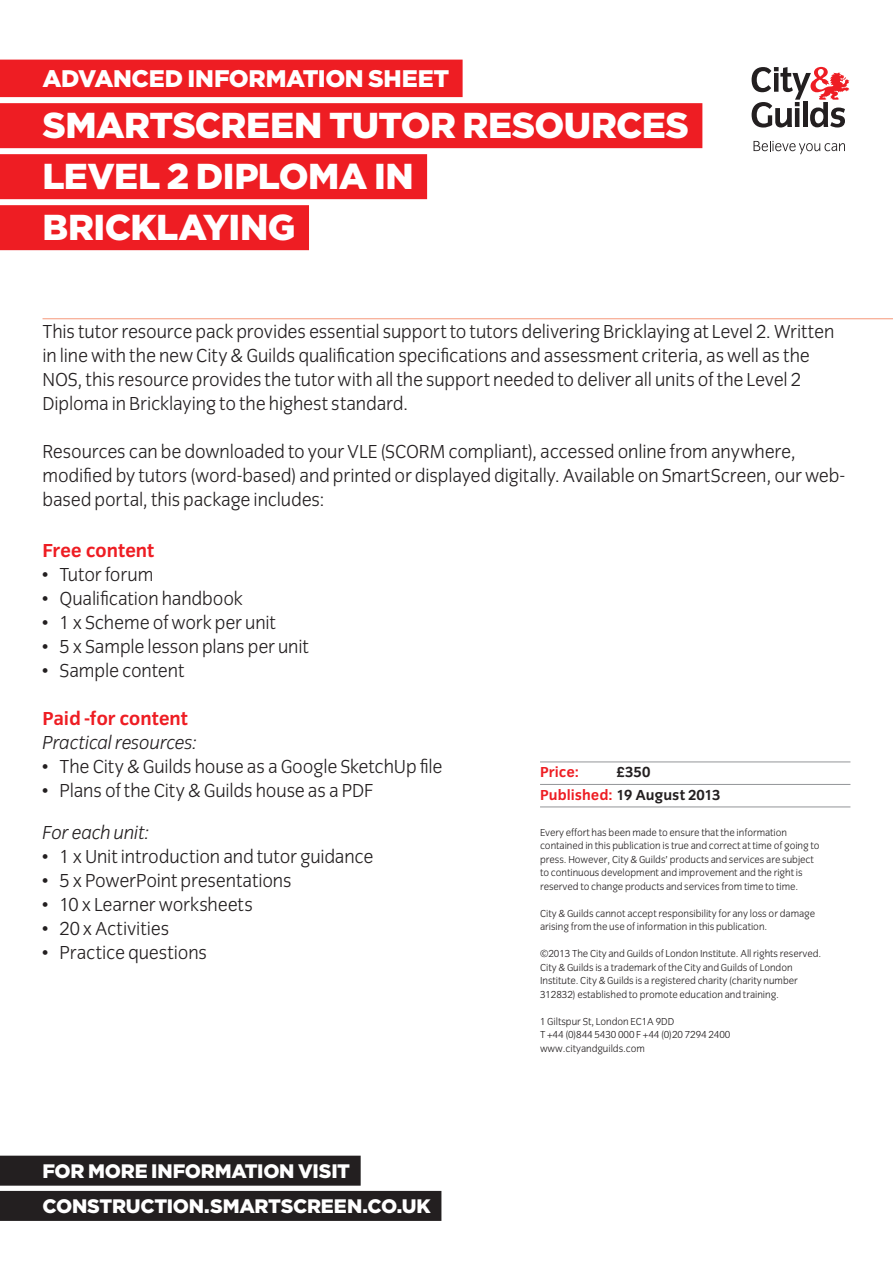
<style>
.page{position:relative;width:893px;height:1263px;background:#fff}
.page>*{position:absolute;margin:0;border:0;box-sizing:border-box;transform-origin:0 0}
.AI_TITLE{font:900 36px "Gotham";letter-spacing:-.015em;color:#fff}
.AIS{font:900 24px "Gotham";letter-spacing:-.015em;color:#fff}
.AI_STANDFIRST{font:300 19.5px/24px "Congress Sans";letter-spacing:-.01em;color:#231f20}
.AI_BIGBULLET{font:300 19.5px "Congress Sans";letter-spacing:-.01em;color:#231f20}
.AIS-2{font:900 19.5px "Gotham";letter-spacing:-.015em;color:#fff}
.AI_BIGBULLET-2{font:italic 300 19.5px "Congress Sans";letter-spacing:-.01em;color:#231f20}
.AI_BIGBULLET-3{font:700 19.5px "Congress Sans";letter-spacing:-.005em;color:#ee1d23}
.AI_INFO{font:700 15px "Congress Sans";color:#231f20}
.AI_INFO-2{font:700 15px "Congress Sans";letter-spacing:-.005em;color:#ee1d23}
.AI_INFO-3{font:700 15px "Congress Sans";color:#231f20}
.BUSAD_BOILERPLATE{font:300 10.5px/13.5px "Congress Sans";letter-spacing:-.005em;color:#231f20}
.AI_BOILERPLATE{font:300 10.5px/13.5px "Congress Sans";letter-spacing:-.005em;color:#231f20}
.s1{font-style:inherit}
.s2{color:#ee1d23}
</style>
<div class="page">
<hr style="left:43px;top:318px;width:850px;height:1px;background:#f6977a">
<hr style="left:540px;top:762px;width:310px;height:1px;background:#939598">
<hr style="left:540px;top:784px;width:310px;height:1px;background:#939598">
<hr style="left:540px;top:807px;width:310px;height:1px;background:#939598">
<div style="left:0;top:60px;width:463px;height:37px;background:#ee1d23"></div>
<div style="left:0;top:103px;width:702px;height:45px;background:#ee1d23"></div>
<div style="left:0;top:154px;width:427px;height:45px;background:#ee1d23"></div>
<div style="left:0;top:205px;width:309px;height:45px;background:#ee1d23"></div>
<div style="left:0;top:1156px;width:361px;height:30px;background:#231f20"></div>
<div style="left:0;top:1191px;width:441px;height:30px;background:#231f20"></div>
<svg style="left:753px;top:141px;width:92px;height:13px"></svg>
<svg style="left:752px;top:67px;width:97px;height:61px"></svg>
<p class="AIS" style="left:43px;top:62px;width:408px">ADVANCED INFORMATION SHEET</p>
<p class="AI_TITLE" style="left:43px;top:101px;width:648px">SMARTSCREEN TUTOR RESOURCES</p>
<p class="AI_TITLE" style="left:43px;top:152px;width:373px">LEVEL 2 DIPLOMA IN</p>
<p class="AI_TITLE" style="left:43px;top:203px;width:254px">BRICKLAYING</p>
<p class="AI_STANDFIRST" style="left:43px;top:320px;width:793px">This tutor resource pack provides essential support to tutors delivering Bricklaying at Level 2. Written in line with the new City &amp; Guilds qualification specifications and assessment criteria, as well as the NOS, this resource provides the tutor with all the support needed to deliver all units of the Level 2<br>Diploma in Bricklaying to the highest standard.</p>
<p class="AI_STANDFIRST" style="left:43px;top:440px;width:804px">Resources can be downloaded to your VLE (SCORM compliant), accessed online from anywhere, modified by tutors (word-based) and printed or displayed digitally. Available on SmartScreen, our web&shy;based portal, this package includes:</p>
<p class="AI_BIGBULLET-3" style="left:43px;top:540px;width:113px">Free content</p>
<p class="AI_BIGBULLET" style="left:43px;top:564px;width:112px">• Tutor forum</p>
<p class="AI_BIGBULLET" style="left:43px;top:588px;width:202px">• Qualification handbook</p>
<p class="AI_BIGBULLET" style="left:43px;top:612px;width:235px">• 1 x Scheme of work per unit</p>
<p class="AI_BIGBULLET" style="left:43px;top:636px;width:268px">• 5 x Sample lesson plans per unit</p>
<p class="AI_BIGBULLET" style="left:43px;top:660px;width:143px">• Sample content</p>
<p class="AI_BIGBULLET-3" style="left:43px;top:708px;width:147px">Paid -for content</p>
<p class="AI_BIGBULLET-2" style="left:43px;top:732px;width:156px">Practical resources:</p>
<p class="AI_BIGBULLET" style="left:43px;top:756px;width:402px">• The City &amp; Guilds house as a Google SketchUp file</p>
<p class="AI_BIGBULLET" style="left:43px;top:780px;width:332px">• Plans of the City &amp; Guilds house as a PDF</p>
<p class="AI_BIGBULLET-2" style="left:43px;top:822px;width:109px">For each unit:</p>
<p class="AI_BIGBULLET" style="left:43px;top:846px;width:333px">• 1 x Unit introduction and tutor guidance</p>
<p class="AI_BIGBULLET" style="left:43px;top:870px;width:251px">• 5 x PowerPoint presentations</p>
<p class="AI_BIGBULLET" style="left:43px;top:894px;width:212px">• 10 x Learner worksheets</p>
<p class="AI_BIGBULLET" style="left:43px;top:918px;width:128px">• 20 x Activities</p>
<p class="AI_BIGBULLET" style="left:43px;top:942px;width:166px">• Practice questions</p>
<p class="AIS-2" style="left:43px;top:1157px;width:309px">FOR MORE INFORMATION VISIT</p>
<p class="AIS-2" style="left:43px;top:1193px;width:390px">CONSTRUCTION.SMARTSCREEN.CO.UK</p>
<p class="AI_INFO-2" style="left:540px;top:763px;width:40px">Price:</p>
<p class="AI_INFO-3" style="left:617px;top:763px;width:35px"><span class="s1">£</span>350</p>
<p class="AI_INFO" style="left:540px;top:786px;width:182px"><span class="s2">Published:</span> 19 August 2013</p>
<p class="BUSAD_BOILERPLATE" style="left:540px;top:825px;width:281px">Every effort has been made to ensure that the information contained in this publication is true and correct at time of going to press. However, City &amp; Guilds’ products and services are subject to continuous development and improvement and the right is reserved to change products and services from time to time.</p>
<p class="BUSAD_BOILERPLATE" style="left:540px;top:906px;width:277px">City &amp; Guilds cannot accept responsibility for any loss or damage arising from the use of information in this publication.</p>
<p class="BUSAD_BOILERPLATE" style="left:540px;top:947px;width:283px">©2013 The City and Guilds of London Institute. All rights reserved.<br>City &amp; Guilds is a trademark of the City and Guilds of London Institute. City &amp; Guilds is a registered charity (charity number 312832) established to promote education and training.</p>
<p class="AI_BOILERPLATE" style="left:540px;top:1014px;width:192px">1 Giltspur St, London EC1A 9DD<br>T +44 (0)844 5430 000 F +44 (0)20 7294 2400</p>
<p class="BUSAD_BOILERPLATE" style="left:540px;top:1041px;width:107px">www.cityandguilds.com</p>
</div>
